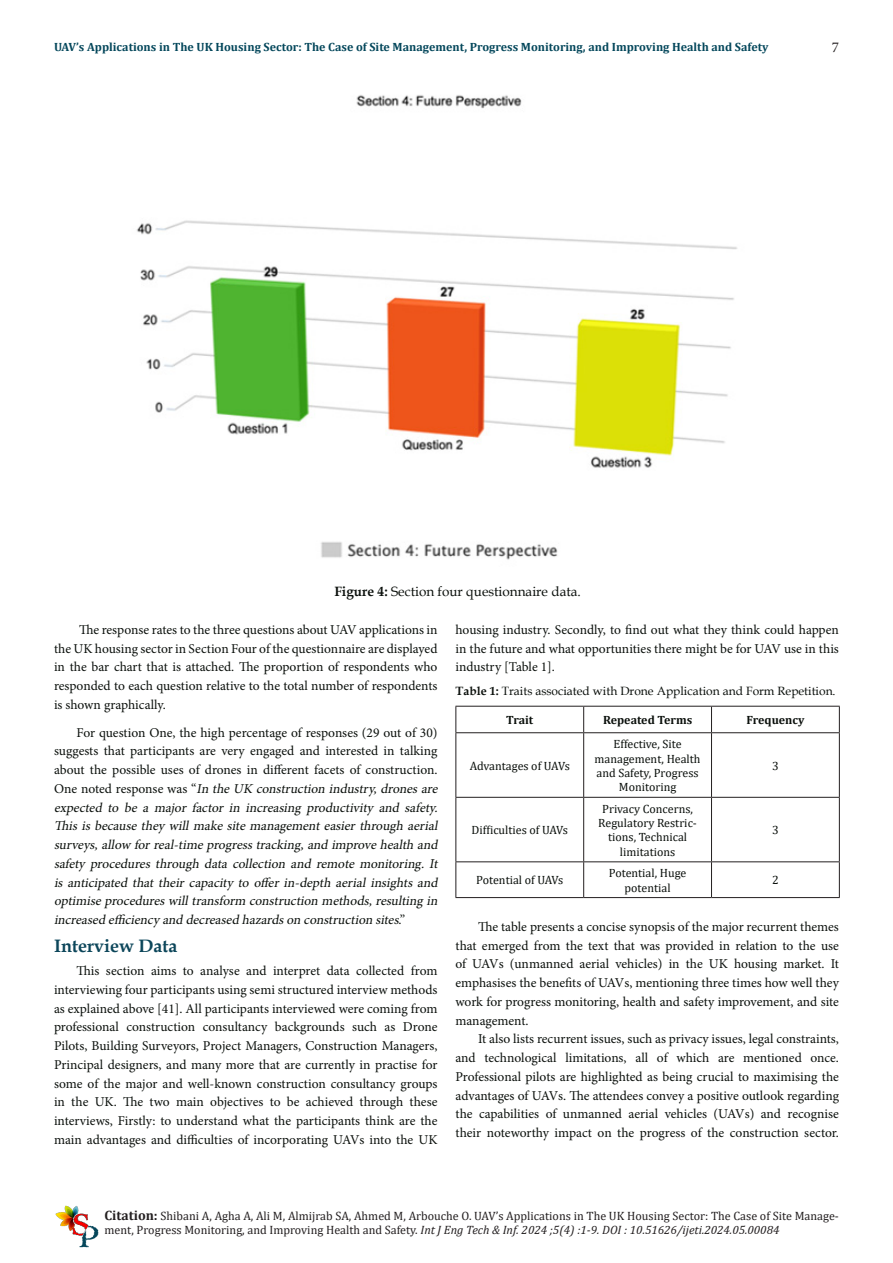
<style>
.page{position:relative;width:893px;height:1263px;background:#fff}
.page>*{position:absolute;margin:0;border:0;box-sizing:border-box;transform-origin:0 0}
.t1{font:700 18px "Book Antiqua";color:#0c465a}
.t2{font:15px "Minion Pro";color:#231f20}
.t3{font:13.5px/18.8px "Minion Pro";letter-spacing:-.005em;color:#0b100c;text-align:justify}
.t4{font:italic 13.5px/18.8px "Minion Pro";letter-spacing:-.01em;color:#0b100c}
.t5{font:13.5px "Book Antiqua";color:#0b100c}
.t6{font:12.15px/14.5px "Cambria";color:#231f20}
.t7{font:12px/14.4px "Cambria";color:#0b100c;text-align:center}
.t8{font:700 12px "Cambria";color:#04475b}
.t9{font:12px "Book Antiqua";color:#0b100c}
.t10{font:700 12px "Cambria";color:#0b100c}
.s1{font-weight:700}
.s2{font-style:normal}
.s3{font-weight:700;font-size:13.65px}
.s4{font-style:italic}
</style>
<div class="page">
<img style="left:55px;top:1205px;width:44px;height:43px">
<img style="left:136px;top:95px;width:602px;height:465px">
<hr style="left:455px;top:706px;width:129px;height:1px;background:#231f20">
<svg style="left:455px;top:706px;width:1px;height:26px"></svg>
<hr style="left:584px;top:706px;width:127px;height:1px;background:#231f20">
<svg style="left:583px;top:706px;width:1px;height:26px"></svg>
<hr style="left:711px;top:706px;width:129px;height:1px;background:#231f20">
<svg style="left:711px;top:706px;width:1px;height:26px"></svg>
<svg style="left:839px;top:706px;width:1px;height:26px"></svg>
<hr style="left:455px;top:732px;width:129px;height:1px;background:#231f20">
<hr style="left:455px;top:733px;width:1px;height:64px;background:#231f20">
<hr style="left:584px;top:732px;width:127px;height:1px;background:#231f20">
<hr style="left:583px;top:733px;width:1px;height:64px;background:#231f20">
<hr style="left:711px;top:732px;width:129px;height:1px;background:#231f20">
<hr style="left:711px;top:733px;width:1px;height:64px;background:#231f20">
<hr style="left:839px;top:733px;width:1px;height:64px;background:#231f20">
<hr style="left:455px;top:797px;width:129px;height:1px;background:#231f20">
<hr style="left:455px;top:798px;width:1px;height:63px;background:#231f20">
<hr style="left:584px;top:797px;width:127px;height:1px;background:#231f20">
<hr style="left:583px;top:798px;width:1px;height:63px;background:#231f20">
<hr style="left:711px;top:797px;width:129px;height:1px;background:#231f20">
<hr style="left:711px;top:798px;width:1px;height:63px;background:#231f20">
<hr style="left:839px;top:798px;width:1px;height:63px;background:#231f20">
<hr style="left:455px;top:861px;width:129px;height:1px;background:#231f20">
<hr style="left:455px;top:862px;width:1px;height:35px;background:#231f20">
<hr style="left:584px;top:861px;width:127px;height:1px;background:#231f20">
<hr style="left:583px;top:862px;width:1px;height:35px;background:#231f20">
<hr style="left:711px;top:861px;width:129px;height:1px;background:#231f20">
<hr style="left:711px;top:862px;width:1px;height:35px;background:#231f20">
<hr style="left:839px;top:862px;width:1px;height:35px;background:#231f20">
<hr style="left:455px;top:897px;width:129px;height:1px;background:#231f20">
<hr style="left:584px;top:897px;width:127px;height:1px;background:#231f20">
<hr style="left:711px;top:897px;width:129px;height:1px;background:#231f20">
<p class="t8" style="left:54px;top:38px;width:716px">UAV’s Applications in The UK Housing Sector: The Case of Site Management, Progress Monitoring, and Improving Health and Safety</p>
<p class="t2" style="left:832px;top:37px;width:9px">7</p>
<p class="t5" style="left:334px;top:582px;width:248px"><span class="s1">Figure 4:</span> Section four questionnaire data.</p>
<p class="t3" style="left:54px;top:620px;width:385px;text-indent:25px">The response rates to the three questions about UAV applications in the UK housing sector in Section Four of the questionnaire are displayed in the bar chart that is attached. The proportion of respondents who responded to each question relative to the total number of respondents is shown graphically.</p>
<p class="t4" style="left:54px;top:723px;width:388px;text-indent:22px"><span class="s2">For question One, the high percentage of responses (29 out of 30) suggests that participants are very engaged and interested in talking about the possible uses of drones in different facets of construction.<br>O n e n o t e d r e s p o n s e w a s “</span> In theUK construction industry,dronesare expected to be a maj or factor in increasing productivity and safety.<br>This is because they will make site management easier through aerial surveys,allow forreal-timeprogresstracking,and improvehealth and safety procedures through data collection and remote monitoring. It is anticipated that their capacity to offer in-depth aerial insights and optimiseprocedureswilltransform construction methods,resulting in increased efficiency and decreased hazardson construction sites<span class="s2">.”</span></p>
<p class="t1" style="left:54px;top:933px;width:125px">Interview Data</p>
<p class="t3" style="left:54px;top:961px;width:385px;text-indent:22px">This section aims to analyse and interpret data collected from interviewing four participants using semi structured interview methods as explained above [41]. All participants interviewed were coming from professional construction consultancy backgrounds such as Drone Pilots, Building Surveyors, Project Managers, Construction Managers, Principal designers, and many more that are currently in practise for some of the major and well-known construction consultancy groups in the UK. The two main objectives to be achieved through these interviews, Firstly: to understand what the participants think are the main advantages and difficulties of incorporating UAVs into the UK</p>
<p class="t3" style="left:455px;top:620px;width:385px">housing industry. Secondly, to find out what they think could happen in the future and what opportunities there might be for UAV use in this industry [Table 1].</p>
<p class="t9" style="left:455px;top:683px;width:382px"><span class="s1">Table 1:</span> Traits associated with Drone Application and Form Repetition.</p>
<p class="t10" style="left:506px;top:711px;width:29px">Trait</p>
<p class="t10" style="left:603px;top:711px;width:91px">Repeated Terms</p>
<p class="t10" style="left:746px;top:711px;width:59px">Frequency</p>
<p class="t7" style="left:470px;top:758px;width:102px">Advantages of UAVs</p>
<p class="t7" style="left:595px;top:737px;width:107px">Effective, Site management, Health and Safety, Progress<br>Monitoring</p>
<p class="t7" style="left:772px;top:758px;width:8px">3</p>
<p class="t7" style="left:598px;top:801px;width:100px">Privacy Concerns,<br>Regulatory Restric&shy;tions, Technical limitations</p>
<p class="t7" style="left:471px;top:823px;width:98px">Difficulties of UAVs</p>
<p class="t7" style="left:772px;top:823px;width:8px">3</p>
<p class="t7" style="left:476px;top:873px;width:89px">Potential of UAVs</p>
<p class="t7" style="left:609px;top:866px;width:79px">Potential, Huge potential</p>
<p class="t7" style="left:772px;top:873px;width:8px">2</p>
<p class="t3" style="left:455px;top:917px;width:385px;text-indent:22px">The table presents a concise synopsis of the major recurrent themes that emerged from the text that was provided in relation to the use of UAVs (unmanned aerial vehicles) in the UK housing market. It emphasises the benefits of UAVs, mentioning three times how well they work for progress monitoring, health and safety improvement, and site management.</p>
<p class="t3" style="left:455px;top:1030px;width:385px;text-indent:22px">It also lists recurrent issues, such as privacy issues, legal constraints, and technological limitations, all of which are mentioned once.<br>Professional pilots are highlighted as being crucial to maximising the advantages of UAVs. The attendees convey a positive outlook regarding the capabilities of unmanned aerial vehicles (UAVs) and recognise their noteworthy impact on the progress of the construction sector.</p>
<p class="t6" style="left:104px;top:1208px;width:736px"><span class="s3">Citation:</span> Shibani A, Agha A, Ali M, Almijrab SA, Ahmed M, Arbouche O. UAV’s Applications in The UK Housing Sector: The Case of Site Manage&shy;ment, Progress Monitoring, and Improving Health and Safety. <span class="s4">Int J Eng Tech &amp; Inf. 2024 ;5(4) :1-9. DOI : 10.51626/ijeti.2024.05.00084</span></p>
</div>
